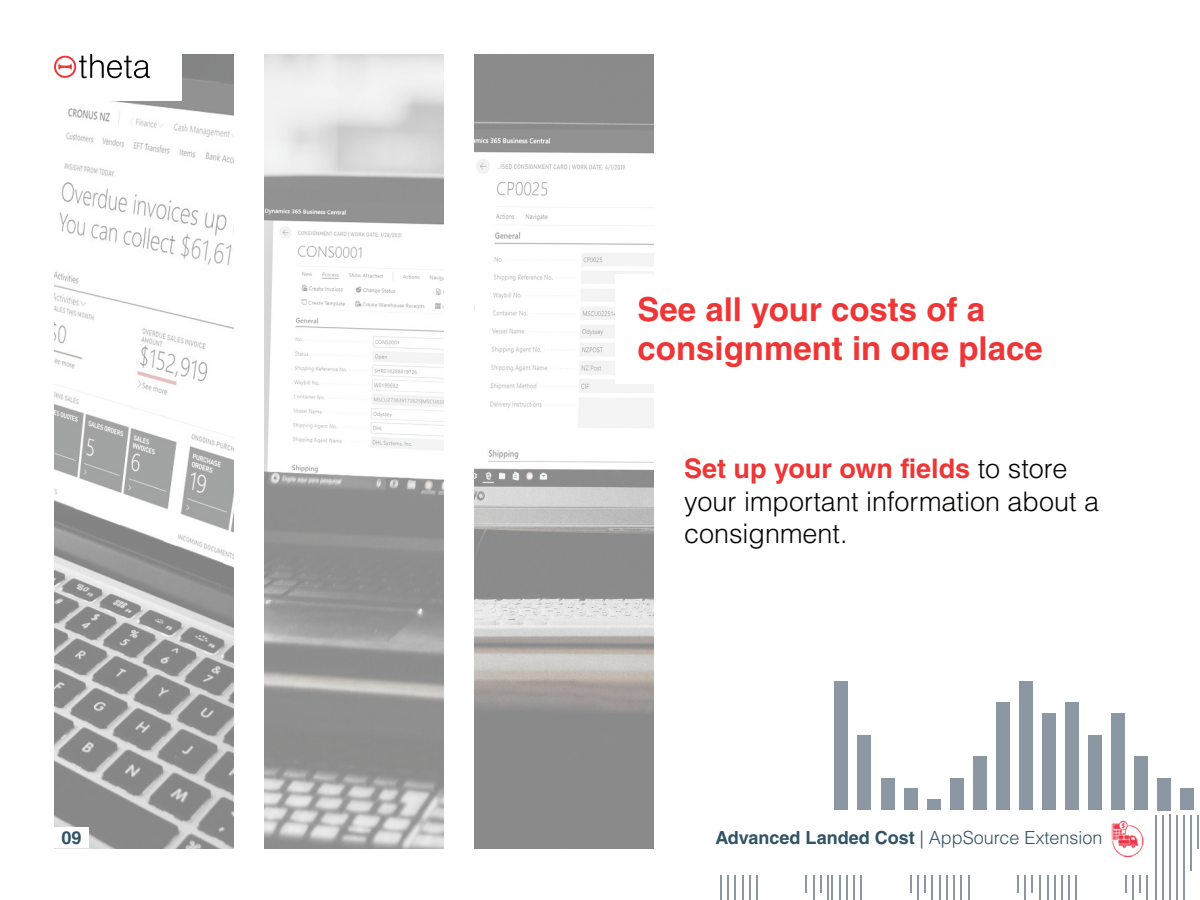
<style>
.page{position:relative;width:1200px;height:900px;background:#fff}
.page>*{position:absolute;margin:0;border:0;box-sizing:border-box;transform-origin:0 0}
.t1{font:700 33px/39.6px "Helvetica LT Std";color:#ee3637}
.t2{font:300 27px/32.4px "Helvetica LT Std";color:#040503}
.t3{font:300 18px "Helvetica LT Std";color:#2f5365}
.t4{font:700 18px "Helvetica LT Std";color:#2f5365}
.s1{font-weight:700;color:#ee3637}
.s2{font-weight:700}
</style>
<div class="page">
<div style="left:1181px;top:789px;width:13px;height:21px;background:#8b98a3"></div>
<div style="left:1158px;top:778px;width:13px;height:32px;background:#8b98a3"></div>
<div style="left:1134px;top:756px;width:14px;height:54px;background:#8b98a3"></div>
<div style="left:1088px;top:735px;width:14px;height:75px;background:#8b98a3"></div>
<div style="left:1111px;top:713px;width:14px;height:97px;background:#8b98a3"></div>
<div style="left:927px;top:799px;width:13px;height:11px;background:#8b98a3"></div>
<div style="left:904px;top:789px;width:13px;height:21px;background:#8b98a3"></div>
<div style="left:881px;top:778px;width:13px;height:32px;background:#8b98a3"></div>
<div style="left:950px;top:778px;width:14px;height:32px;background:#8b98a3"></div>
<div style="left:973px;top:756px;width:14px;height:54px;background:#8b98a3"></div>
<div style="left:858px;top:735px;width:13px;height:75px;background:#8b98a3"></div>
<div style="left:1042px;top:713px;width:14px;height:97px;background:#8b98a3"></div>
<div style="left:996px;top:703px;width:14px;height:107px;background:#8b98a3"></div>
<div style="left:1065px;top:703px;width:14px;height:107px;background:#8b98a3"></div>
<div style="left:835px;top:681px;width:13px;height:129px;background:#8b98a3"></div>
<div style="left:1019px;top:681px;width:14px;height:129px;background:#8b98a3"></div>
<hr style="left:820px;top:815px;width:1px;height:78px;background:#3f5466">
<hr style="left:806px;top:815px;width:1px;height:78px;background:#3f5466">
<hr style="left:749px;top:815px;width:1px;height:85px;background:#3f5466">
<hr style="left:813px;top:815px;width:1px;height:85px;background:#3f5466">
<hr style="left:735px;top:815px;width:1px;height:85px;background:#3f5466">
<hr style="left:756px;top:815px;width:1px;height:85px;background:#3f5466">
<hr style="left:728px;top:815px;width:1px;height:85px;background:#3f5466">
<hr style="left:827px;top:815px;width:1px;height:85px;background:#3f5466">
<hr style="left:742px;top:815px;width:1px;height:85px;background:#3f5466">
<hr style="left:721px;top:815px;width:1px;height:85px;background:#3f5466">
<hr style="left:924px;top:815px;width:1px;height:78px;background:#3f5466">
<hr style="left:910px;top:815px;width:1px;height:78px;background:#3f5466">
<hr style="left:853px;top:815px;width:1px;height:85px;background:#3f5466">
<hr style="left:917px;top:815px;width:1px;height:85px;background:#3f5466">
<hr style="left:839px;top:815px;width:1px;height:85px;background:#3f5466">
<hr style="left:860px;top:815px;width:2px;height:85px;background:#3f5466">
<hr style="left:832px;top:815px;width:1px;height:85px;background:#3f5466">
<hr style="left:931px;top:815px;width:2px;height:85px;background:#3f5466">
<hr style="left:846px;top:815px;width:1px;height:85px;background:#3f5466">
<hr style="left:1032px;top:815px;width:1px;height:78px;background:#3f5466">
<hr style="left:1018px;top:815px;width:1px;height:78px;background:#3f5466">
<hr style="left:961px;top:815px;width:1px;height:85px;background:#3f5466">
<hr style="left:1025px;top:815px;width:1px;height:85px;background:#3f5466">
<hr style="left:947px;top:815px;width:1px;height:85px;background:#3f5466">
<hr style="left:968px;top:815px;width:1px;height:85px;background:#3f5466">
<hr style="left:939px;top:815px;width:2px;height:85px;background:#3f5466">
<hr style="left:1039px;top:815px;width:1px;height:85px;background:#3f5466">
<hr style="left:954px;top:815px;width:1px;height:85px;background:#3f5466">
<hr style="left:1139px;top:815px;width:2px;height:78px;background:#3f5466">
<hr style="left:1125px;top:815px;width:2px;height:78px;background:#3f5466">
<hr style="left:1068px;top:815px;width:2px;height:85px;background:#3f5466">
<hr style="left:1132px;top:815px;width:2px;height:85px;background:#3f5466">
<hr style="left:1054px;top:815px;width:2px;height:85px;background:#3f5466">
<hr style="left:1076px;top:815px;width:1px;height:85px;background:#3f5466">
<hr style="left:1047px;top:815px;width:1px;height:85px;background:#3f5466">
<hr style="left:1147px;top:815px;width:1px;height:85px;background:#3f5466">
<hr style="left:1061px;top:815px;width:2px;height:85px;background:#3f5466">
<hr style="left:1197px;top:815px;width:2px;height:33px;background:#3f5466">
<hr style="left:1190px;top:815px;width:2px;height:55px;background:#3f5466">
<hr style="left:1176px;top:815px;width:1px;height:85px;background:#3f5466">
<hr style="left:1162px;top:815px;width:1px;height:85px;background:#3f5466">
<hr style="left:1183px;top:815px;width:2px;height:85px;background:#3f5466">
<hr style="left:1155px;top:815px;width:1px;height:85px;background:#3f5466">
<hr style="left:1169px;top:815px;width:1px;height:85px;background:#3f5466">
<div style="left:680px;top:810px;width:474px;height:64px;background:#fff"></div>
<img style="left:1111px;top:820px;width:33px;height:37px">
<img style="left:54px;top:54px;width:180px;height:794px">
<div style="left:51px;top:827px;width:37px;height:21px;background:#fff"></div>
<div style="left:47px;top:49px;width:135px;height:51px;background:#fff"></div>
<svg style="left:54px;top:54px;width:96px;height:24px"></svg>
<img style="left:264px;top:54px;width:180px;height:794px">
<img style="left:474px;top:54px;width:180px;height:794px">
<div style="left:615px;top:274px;width:78px;height:110px;background:#fff"></div>
<p class="t1" style="left:638px;top:289px;width:407px">See all your costs of a consignment in one place</p>
<p class="t2" style="left:684px;top:452px;width:417px"><span class="s1">Set up your own fields</span> to store your important information about a consignment.</p>
<p class="t4" style="left:62px;top:827px;width:22px">09</p>
<p class="t3" style="left:715px;top:826px;width:389px"><span class="s2">Advanced Landed Cost</span> | AppSource Extension</p>
</div>
